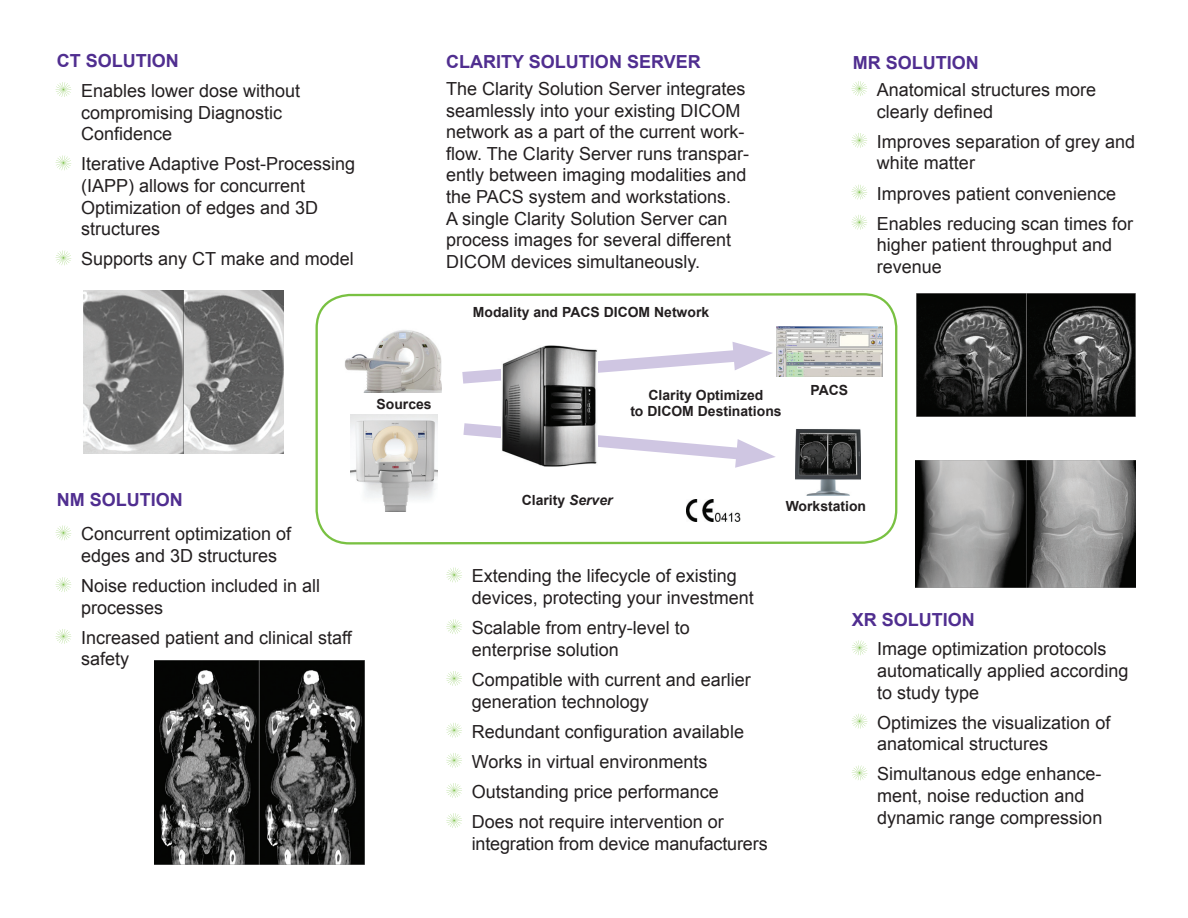
<style>
.page{position:relative;width:1188px;height:918px;background:#fff}
.page>*{position:absolute;margin:0;border:0;box-sizing:border-box;transform-origin:0 0}
.t1{font:18px/21.6px "Arial";color:#231f20}
.t2{font:700 18px "Arial";color:#502e90}
.t3{font:700 13.95px/16.8px "Arial";color:#231f20;text-align:center}
.s1{font-style:italic}
</style>
<div class="page">
<img style="left:84px;top:290px;width:200px;height:163px">
<svg style="left:55px;top:82px;width:16px;height:15px"></svg>
<svg style="left:55px;top:155px;width:16px;height:15px"></svg>
<svg style="left:55px;top:250px;width:16px;height:15px"></svg>
<svg style="left:55px;top:525px;width:16px;height:15px"></svg>
<svg style="left:55px;top:577px;width:16px;height:15px"></svg>
<svg style="left:55px;top:629px;width:16px;height:14px"></svg>
<svg style="left:851px;top:81px;width:16px;height:15px"></svg>
<svg style="left:851px;top:133px;width:16px;height:15px"></svg>
<svg style="left:851px;top:185px;width:16px;height:14px"></svg>
<svg style="left:851px;top:215px;width:16px;height:15px"></svg>
<svg style="left:851px;top:640px;width:16px;height:15px"></svg>
<svg style="left:851px;top:713px;width:16px;height:15px"></svg>
<svg style="left:851px;top:765px;width:16px;height:15px"></svg>
<svg style="left:315px;top:293px;width:583px;height:252px"></svg>
<svg style="left:450px;top:342px;width:323px;height:48px"></svg>
<svg style="left:451px;top:416px;width:324px;height:51px"></svg>
<img style="left:344px;top:326px;width:98px;height:66px">
<img style="left:351px;top:415px;width:87px;height:96px">
<img style="left:795px;top:426px;width:65px;height:69px">
<img style="left:776px;top:326px;width:106px;height:50px">
<img style="left:686px;top:500px;width:54px;height:21px">
<img style="left:501px;top:345px;width:96px;height:121px">
<svg style="left:446px;top:567px;width:16px;height:15px"></svg>
<svg style="left:446px;top:619px;width:16px;height:15px"></svg>
<svg style="left:446px;top:671px;width:16px;height:14px"></svg>
<svg style="left:446px;top:723px;width:16px;height:14px"></svg>
<svg style="left:446px;top:753px;width:16px;height:14px"></svg>
<svg style="left:446px;top:783px;width:16px;height:14px"></svg>
<svg style="left:446px;top:813px;width:16px;height:14px"></svg>
<img style="left:155px;top:660px;width:209px;height:204px">
<img style="left:915px;top:461px;width:220px;height:126px">
<img style="left:916px;top:294px;width:219px;height:122px">
<p class="t2" style="left:57px;top:50px;width:124px">CT SOLUTION</p>
<p class="t2" style="left:446px;top:51px;width:256px">CLARITY SOLUTION SERVER</p>
<p class="t1" style="left:446px;top:78px;width:304px">The Clarity Solution Server integrates seamlessly into your existing DICOM network as a part of the current work&shy;flow. The Clarity Server runs transpar&shy;ently between imaging modalities and the PACS system and workstations.<br>A single Clarity Solution Server can process images for several different DICOM devices simultaneously.</p>
<p class="t1" style="left:81px;top:80px;width:221px">Enables lower dose without compromising Diagnostic<br>Confidence</p>
<p class="t1" style="left:81px;top:153px;width:276px">Iterative Adaptive Post-Processing (IAPP) allows for concurrent<br>Optimization of edges and 3D structures</p>
<p class="t1" style="left:81px;top:248px;width:274px">Supports any CT make and model</p>
<p class="t3" style="left:473px;top:303px;width:238px">Modality and PACS DICOM Network</p>
<p class="t3" style="left:376px;top:396px;width:57px">Sources</p>
<p class="t3" style="left:630px;top:386px;width:153px">Clarity Optimized<br>to DICOM Destinations</p>
<p class="t2" style="left:852px;top:52px;width:127px">MR SOLUTION</p>
<p class="t1" style="left:877px;top:79px;width:221px">Anatomical structures more clearly defined</p>
<p class="t1" style="left:877px;top:131px;width:260px">Improves separation of grey and white matter</p>
<p class="t1" style="left:877px;top:178px;width:258px;line-height:30.2px">Improves patient convenience<br>Enables reducing scan times for</p>
<p class="t1" style="left:877px;top:234px;width:237px">higher patient throughput and revenue</p>
<p class="t3" style="left:810px;top:382px;width:39px">PACS</p>
<p class="t2" style="left:57px;top:489px;width:127px">NM SOLUTION</p>
<p class="t1" style="left:81px;top:523px;width:212px">Concurrent optimization of edges and 3D structures</p>
<p class="t1" style="left:81px;top:575px;width:241px">Noise reduction included in all processes</p>
<p class="t1" style="left:81px;top:626px;width:272px">Increased patient and clinical staff safety</p>
<p class="t3" style="left:522px;top:492px;width:92px">Clarity <span class="s1">Server</span></p>
<p class="t3" style="left:785px;top:498px;width:82px">Workstation</p>
<p class="t1" style="left:472px;top:565px;width:284px">Extending the lifecycle of existing devices, protecting your investment</p>
<p class="t1" style="left:472px;top:617px;width:220px">Scalable from entry-level to enterprise solution</p>
<p class="t1" style="left:472px;top:668px;width:281px">Compatible with current and earlier generation technology</p>
<p class="t1" style="left:472px;top:716px;width:274px;line-height:30.2px">Redundant configuration available Works in virtual environments Outstanding price performance Does not require intervention or</p>
<p class="t1" style="left:472px;top:832px;width:297px">integration from device manufacturers</p>
<p class="t2" style="left:851px;top:609px;width:125px">XR SOLUTION</p>
<p class="t1" style="left:877px;top:638px;width:253px">Image optimization protocols automatically applied according to study type</p>
<p class="t1" style="left:877px;top:711px;width:235px">Optimizes the visualization of anatomical structures</p>
<p class="t1" style="left:877px;top:763px;width:227px">Simultanous edge enhance&shy;ment, noise reduction and dynamic range compression</p>
</div>
